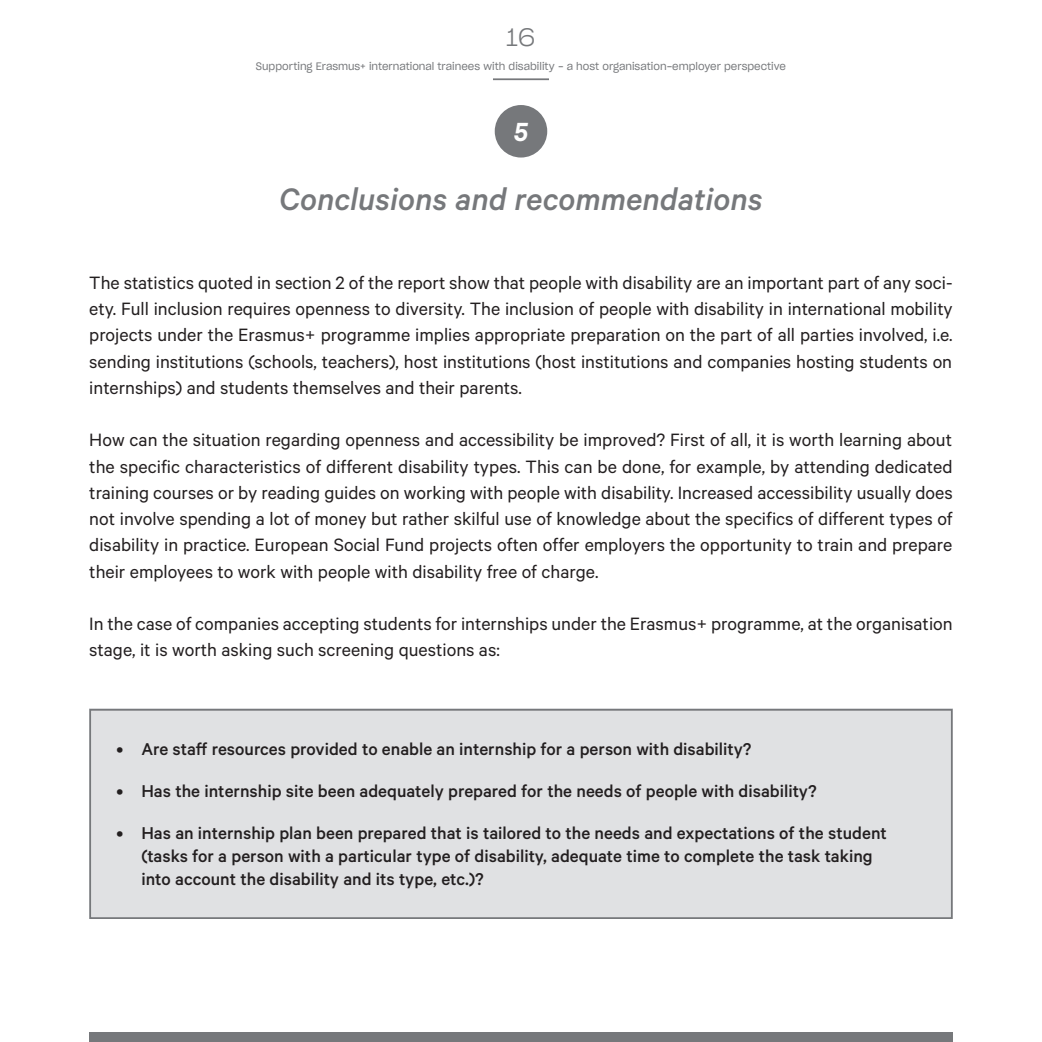
<style>
.page{position:relative;width:1042px;height:1042px;background:#fff}
.page>*{position:absolute;margin:0;border:0;box-sizing:border-box;transform-origin:0 0}
.t1{font:italic 500 35px "Calibre";color:#76787b}
.t2{font:italic 600 29.57px "Calibre";color:#fff}
.t3{font:24.5px "Sharp Grotesk Light 21";color:#76787b}
.t4{font:20.12px/26.2px "Calibre";color:#231f20;text-align:justify}
.t5{font:500 19.25px/23.1px "Calibre";color:#231f20}
.t6{font:10.5px "Sharp Grotesk Book 19";color:#76787b}
</style>
<div class="page">
<hr style="left:493px;top:78px;width:56px;height:2px;background:#76787b">
<div style="left:89px;top:1032px;width:863px;height:10px;background:#76787b"></div>
<div style="left:89px;top:709px;width:863px;height:210px;background:#e0e1e3"></div>
<div style="left:89px;top:709px;width:863px;height:210px;border:2px solid #76787b"></div>
<div style="left:495px;top:105px;width:52px;height:53px;background:#76787b;border-radius:50%"></div>
<p class="t3" style="left:506px;top:18px;width:31px">16</p>
<p class="t6" style="left:256px;top:58px;width:531px">Supporting Erasmus+ international trainees with disability - a host organisation-employer perspective</p>
<h2 class="t2" style="left:514px;top:114px;width:16px">5</h2>
<h1 class="t1" style="left:279px;top:179px;width:485px">Conclusions and recommendations</h1>
<p class="t4" style="left:89px;top:269px;width:865px">The statistics quoted in section 2 of the report show that people with disability are an important part of any soci&shy;ety. Full inclusion requires openness to diversity. The inclusion of people with disability in international mobility projects under the Erasmus+ programme implies appropriate preparation on the part of all parties involved, i.e. sending institutions (schools, teachers), host institutions (host institutions and companies hosting students on internships) and students themselves and their parents.</p>
<p class="t4" style="left:89px;top:426px;width:865px">How can the situation regarding openness and accessibility be improved? First of all, it is worth learning about the specific characteristics of different disability types. This can be done, for example, by attending dedicated training courses or by reading guides on working with people with disability. Increased accessibility usually does not involve spending a lot of money but rather skilful use of knowledge about the specifics of different types of disability in practice. European Social Fund projects often offer employers the opportunity to train and prepare their employees to work with people with disability free of charge.</p>
<p class="t4" style="left:89px;top:610px;width:865px">In the case of companies accepting students for internships under the Erasmus+ programme, at the organisation stage, it is worth asking such screening questions as:</p>
<p class="t5" style="left:117px;top:737px;width:636px">• Are staff resources provided to enable an internship for a person with disability?</p>
<p class="t5" style="left:117px;top:779px;width:701px">• Has the internship site been adequately prepared for the needs of people with disability?</p>
<p class="t5" style="left:141px;top:821px;width:747px;text-indent:-25px">• Has an internship plan been prepared that is tailored to the needs and expectations of the student (tasks for a person with a particular type of disability, adequate time to complete the task taking into account the disability and its type, etc.)?</p>
</div>
